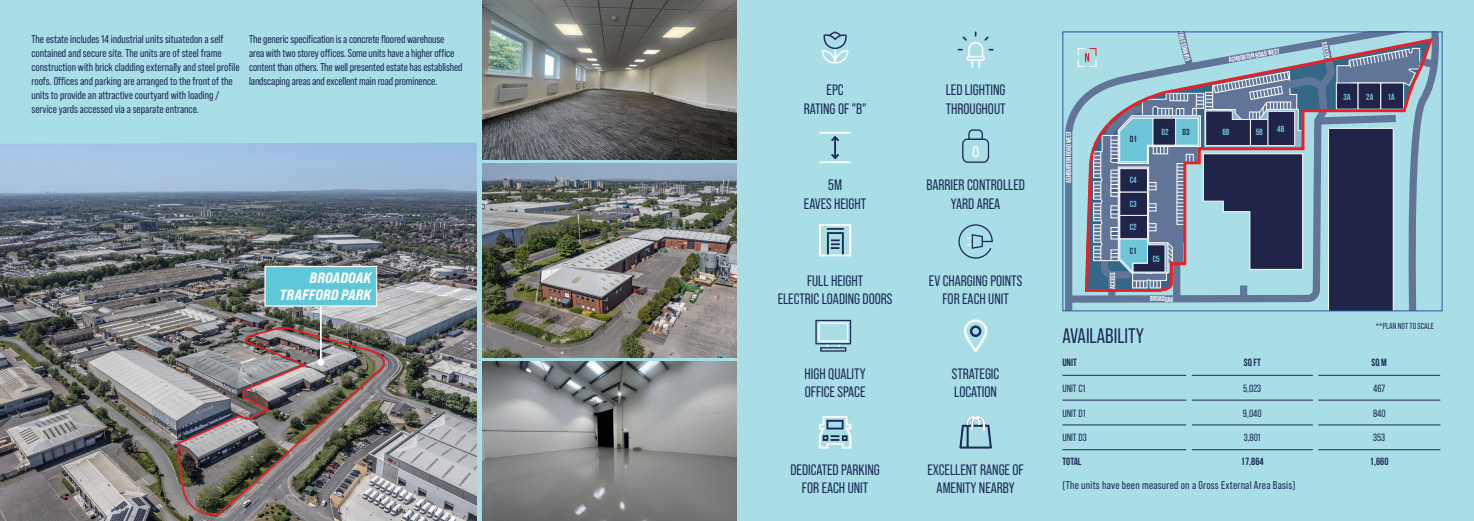
<style>
.page{position:relative;width:1474px;height:521px;background:#fff}
.page>*{position:absolute;margin:0;border:0;box-sizing:border-box;transform-origin:0 0}
.t1{font:21px "Bebas Neue Pro";color:#1d2b57}
.t2{font:15.14px/18.2px "Bebas Neue Pro";color:#1d2b57;text-align:center}
.t3{font:14.88px/17.3px "Bebas Neue Pro Exp Eb It";color:#fff;text-align:right}
.t4{font:11.38px/14px "Bebas Neue Pro";color:#1d2b57}
.t5{font:11.38px "Bebas Neue Pro";letter-spacing:.02em;color:#1d2b57}
.t6{font:10.5px "Bebas Neue Pro";color:#1c2b56}
.t7{font:700 10.5px "Bebas Neue";color:#1d2b57}
.t8{font:700 8.92px "Bebas Neue";color:#6ec5d8}
.t9{font:700 8.92px "Bebas Neue";color:#1f2448}
.t10{font:8.75px "Bebas Neue Pro";color:#1d2b57}
.t11{font:700 7.17px "Bebas Neue";color:#fff}
</style>
<div class="page">
<div style="left:0;top:0;width:1473px;height:521px;background:#a9dee7"></div>
<img style="left:0;top:143px;width:477px;height:378px">
<img style="left:482px;top:163px;width:255px;height:195px">
<img style="left:482px;top:0;width:255px;height:159px">
<svg style="left:957px;top:32px;width:36px;height:36px"></svg>
<svg style="left:821px;top:31px;width:27px;height:33px"></svg>
<hr style="left:1062px;top:375px;width:124px;height:1px;background:#1d2b57">
<hr style="left:1191px;top:375px;width:121px;height:1px;background:#1d2b57">
<hr style="left:1318px;top:375px;width:122px;height:1px;background:#1d2b57">
<hr style="left:1062px;top:400px;width:124px;height:1px;background:#1d2b57">
<hr style="left:1191px;top:400px;width:121px;height:1px;background:#1d2b57">
<hr style="left:1318px;top:400px;width:122px;height:1px;background:#1d2b57">
<hr style="left:1062px;top:425px;width:124px;height:1px;background:#1d2b57">
<hr style="left:1191px;top:425px;width:121px;height:1px;background:#1d2b57">
<hr style="left:1318px;top:425px;width:122px;height:1px;background:#1d2b57">
<hr style="left:1062px;top:449px;width:124px;height:1px;background:#1d2b57">
<hr style="left:1191px;top:449px;width:121px;height:1px;background:#1d2b57">
<hr style="left:1318px;top:449px;width:122px;height:1px;background:#1d2b57">
<img style="left:482px;top:362px;width:255px;height:159px">
<svg style="left:819px;top:416px;width:32px;height:32px"></svg>
<div style="left:819px;top:132px;width:31px;height:1px;border:1px solid #fff"></div>
<div style="left:819px;top:162px;width:31px;height:1px;border:1px solid #fff"></div>
<svg style="left:831px;top:136px;width:8px;height:23px"></svg>
<svg style="left:962px;top:129px;width:27px;height:34px"></svg>
<svg style="left:819px;top:224px;width:32px;height:32px"></svg>
<div style="left:815px;top:320px;width:36px;height:24px;border:1px solid #1d2b57"></div>
<div style="left:820px;top:347px;width:26px;height:5px;border:1px solid #1d2b57"></div>
<div style="left:818px;top:322px;width:30px;height:20px;border:1px solid #fff"></div>
<svg style="left:1065px;top:111px;width:12px;height:195px"></svg>
<svg style="left:958px;top:224px;width:35px;height:35px"></svg>
<svg style="left:964px;top:320px;width:23px;height:32px"></svg>
<svg style="left:959px;top:416px;width:32px;height:32px"></svg>
<img style="left:176px;top:327px;width:222px;height:192px">
<hr style="left:320px;top:286px;width:2px;height:76px;background:#fff">
<div style="left:317px;top:359px;width:7px;height:7px;background:#fff;border-radius:50%"></div>
<div style="left:264px;top:266px;width:113px;height:41px;background:#5fc8d8;border:1px solid #fff"></div>
<svg style="left:1066px;top:131px;width:5px;height:3px"></svg>
<svg style="left:1077px;top:31px;width:364px;height:280px"></svg>
<p class="t4" style="left:31px;top:32px;width:209px">The estate includes 14 industrial units situatedon a self contained and secure site. The units are of steel frame construction with brick cladding externally and steel profile roofs. Offices and parking are arranged to the front of the units to provide an attractive courtyard with loading / service yards accessed via a separate entrance.</p>
<p class="t4" style="left:249px;top:32px;width:215px">The generic specification is a concrete floored warehouse<br>area with two storey offices. Some units have a higher office content than others. The well presented estate has established landscaping areas and excellent main road prominence.</p>
<h3 class="t3" style="left:279px;top:269px;width:93px">BROADOAK<br>TRAFFORD PARK</h3>
<h2 class="t2" style="left:803px;top:81px;width:64px">EPC<br>RATING OF "B"</h2>
<h2 class="t2" style="left:945px;top:81px;width:61px;text-align:left">LED LIGHTING<br>THROUGHOUT</h2>
<h2 class="t2" style="left:804px;top:176px;width:64px">5M<br>EAVES HEIGHT</h2>
<h2 class="t2" style="left:926px;top:176px;width:100px">BARRIER CONTROLLED<br>YARD AREA</h2>
<h2 class="t2" style="left:777px;top:271px;width:116px">FULL HEIGHT<br>ELECTRIC LOADING DOORS</h2>
<h2 class="t2" style="left:929px;top:271px;width:95px">EV CHARGING POINTS<br>FOR EACH UNIT</h2>
<h2 class="t2" style="left:804px;top:365px;width:62px;text-align:left">HIGH QUALITY<br>OFFICE SPACE</h2>
<h2 class="t2" style="left:790px;top:461px;width:91px">DEDICATED PARKING<br>FOR EACH UNIT</h2>
<h2 class="t2" style="left:951px;top:365px;width:49px;text-align:left">STRATEGIC<br>LOCATION</h2>
<h2 class="t2" style="left:927px;top:461px;width:98px">EXCELLENT RANGE OF<br>AMENITY NEARBY</h2>
<p class="t11" style="left:1064px;top:183px;width:51px;rotate:-90deg">ASHBURTON ROAD WES</p>
<p class="t11" style="left:1228px;top:56px;width:53px;rotate:-10deg">ASHBURTON ROAD WEST</p>
<p class="t11" style="left:1108px;top:289px;width:18px;rotate:-90deg">ACCESS</p>
<p class="t9" style="left:1129px;top:134px;width:9px">D1</p>
<p class="t8" style="left:1161px;top:127px;width:9px">D2</p>
<p class="t9" style="left:1182px;top:127px;width:9px">D3</p>
<p class="t8" style="left:1222px;top:127px;width:9px">6B</p>
<p class="t8" style="left:1255px;top:127px;width:9px">5B</p>
<p class="t8" style="left:1129px;top:175px;width:8px">C4</p>
<p class="t8" style="left:1129px;top:198px;width:8px">C3</p>
<p class="t8" style="left:1129px;top:222px;width:8px">C2</p>
<p class="t9" style="left:1129px;top:245px;width:8px">C1</p>
<p class="t8" style="left:1152px;top:254px;width:8px">C5</p>
<p class="t11" style="left:1150px;top:295px;width:25px">BROADOAK</p>
<p class="t8" style="left:1277px;top:124px;width:9px">4B</p>
<h1 class="t1" style="left:1062px;top:323px;width:83px">AVAILABILITY</h1>
<p class="t11" style="left:1323px;top:59px;width:18px;rotate:-102deg">ACCESS</p>
<p class="t8" style="left:1343px;top:92px;width:9px">3A</p>
<p class="t8" style="left:1366px;top:92px;width:9px">2A</p>
<p class="t8" style="left:1387px;top:92px;width:9px">1A</p>
<p class="t10" style="left:1375px;top:321px;width:60px">**PLAN NOT TO SCALE</p>
<p class="t7" style="left:1062px;top:356px;width:16px">UNIT</p>
<p class="t7" style="left:1243px;top:356px;width:19px">SQ FT</p>
<p class="t7" style="left:1371px;top:356px;width:17px">SQ M</p>
<p class="t6" style="left:1062px;top:382px;width:24px">UNIT C1</p>
<p class="t6" style="left:1243px;top:382px;width:19px">5,023</p>
<p class="t6" style="left:1373px;top:382px;width:14px">467</p>
<p class="t6" style="left:1062px;top:407px;width:25px">UNIT D1</p>
<p class="t6" style="left:1242px;top:407px;width:20px">9,040</p>
<p class="t6" style="left:1372px;top:407px;width:14px">840</p>
<p class="t6" style="left:1062px;top:432px;width:26px">UNIT D3</p>
<p class="t6" style="left:1243px;top:432px;width:19px">3,801</p>
<p class="t6" style="left:1373px;top:432px;width:13px">353</p>
<p class="t7" style="left:1062px;top:455px;width:21px">TOTAL</p>
<p class="t7" style="left:1240px;top:455px;width:24px">17,864</p>
<p class="t7" style="left:1369px;top:455px;width:20px">1,660</p>
<p class="t5" style="left:1062px;top:479px;width:234px">(The units have been measured on a Gross External Area Basis)</p>
</div>
